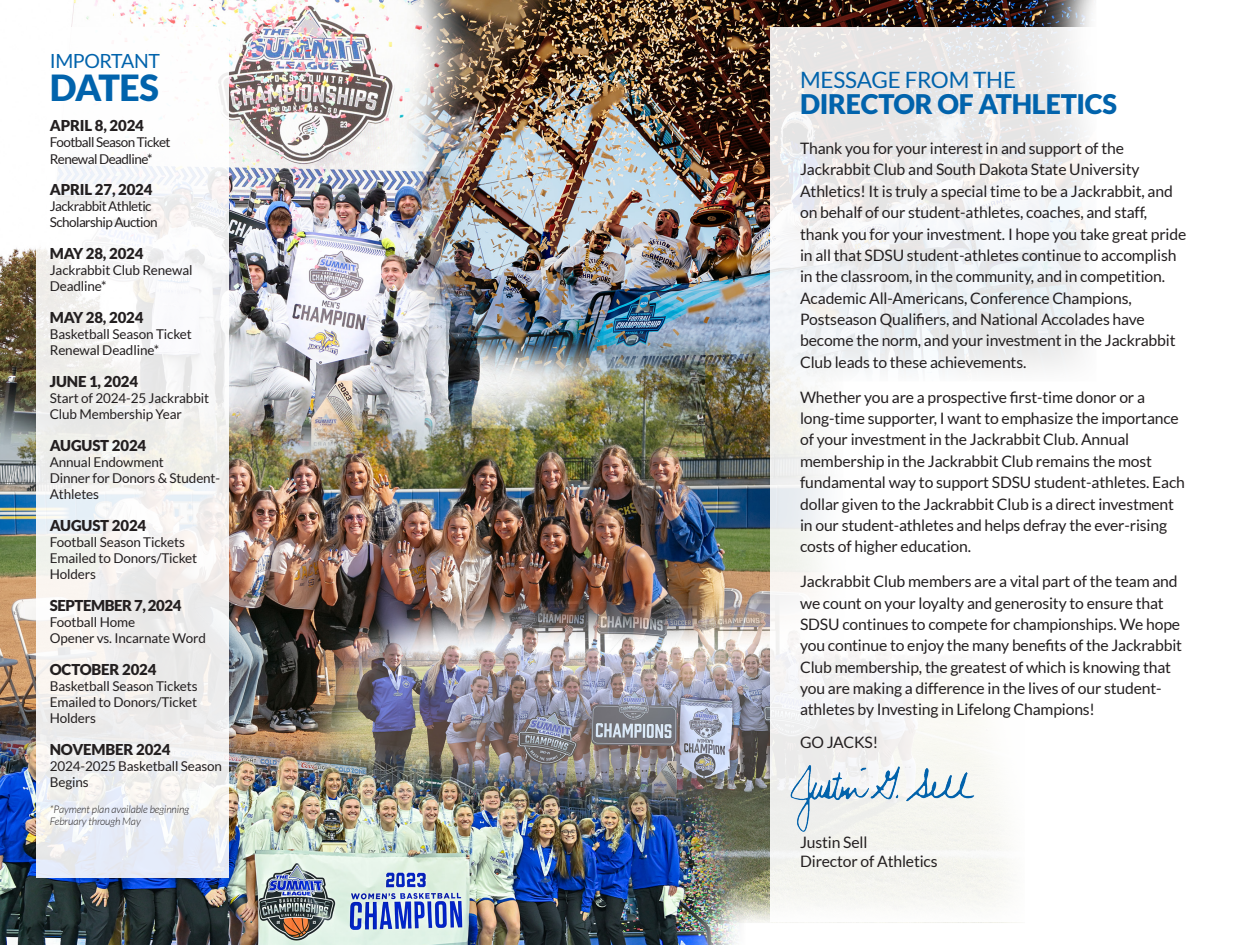
<style>
.page{position:relative;width:1242px;height:945px;background:#fff}
.page>*{position:absolute;margin:0;border:0;box-sizing:border-box;transform-origin:0 0}
.t1{font:900 36px "Lato";letter-spacing:-.025em;color:#0163ac}
.t2{font:900 27px "Lato";letter-spacing:-.01em;color:#0163ac}
.t3{font:22.5px "Lato";letter-spacing:-.01em;color:#0163ac}
.t4{font:19.5px "Lato";letter-spacing:-.02em;color:#0163ac}
.t5{font:15.75px/21.3px "Lato";letter-spacing:-.01em;color:#231f20}
.t6{font:900 15px "Lato";letter-spacing:-.01em;color:#231f20}
.t7{font:900 15px "Lato";letter-spacing:-.03em;color:#231f20}
.t8{font:13.5px/16.2px "Lato";letter-spacing:-.01em;color:#231f20}
.t9{font:13.5px/16.2px "Lato";letter-spacing:-.04em;color:#231f20}
.t10{font:italic 300 10.5px/12px "Lato";letter-spacing:-.01em;color:#231f20}
</style>
<div class="page">
<img style="left:0;top:0;width:1094px;height:945px">
<svg style="left:36px;top:27px;width:193px;height:850px"></svg>
<svg style="left:771px;top:27px;width:323px;height:895px"></svg>
<img style="left:777px;top:756px;width:209px;height:84px">
<p class="t4" style="left:50px;top:50px;width:112px">IMPORTANT</p>
<p class="t1" style="left:50px;top:67px;width:111px">DATES</p>
<p class="t6" style="left:50px;top:117px;width:96px">APRIL 8, 2024</p>
<p class="t9" style="left:50px;top:134px;width:122px">Football Season Ticket<br>Renewal Deadline*</p>
<p class="t6" style="left:50px;top:181px;width:104px">APRIL 27, 2024</p>
<p class="t9" style="left:50px;top:198px;width:109px">Jackrabbit Athletic<br>Scholarship Auction</p>
<p class="t6" style="left:50px;top:245px;width:95px">MAY 28, 2024</p>
<p class="t8" style="left:50px;top:262px;width:144px">Jackrabbit Club Renewal<br>Deadline*</p>
<p class="t6" style="left:50px;top:309px;width:95px">MAY 28, 2024</p>
<p class="t8" style="left:50px;top:326px;width:144px">Basketball Season Ticket<br>Renewal Deadline*</p>
<p class="t6" style="left:50px;top:372px;width:90px">JUNE 1, 2024</p>
<p class="t8" style="left:50px;top:390px;width:161px">Start of 2024-25 Jackrabbit<br>Club Membership Year</p>
<p class="t6" style="left:50px;top:436px;width:98px">AUGUST 2024</p>
<p class="t8" style="left:50px;top:454px;width:172px">Annual Endowment<br>Dinner for Donors &amp; Student-<br>Athletes</p>
<p class="t6" style="left:50px;top:516px;width:98px">AUGUST 2024</p>
<p class="t8" style="left:50px;top:534px;width:149px">Football Season Tickets<br>Emailed to Donors/Ticket<br>Holders</p>
<p class="t7" style="left:50px;top:597px;width:133px">SEPTEMBER 7, 2024</p>
<p class="t8" style="left:50px;top:614px;width:158px">Football Home<br>Opener vs. Incarnate Word</p>
<p class="t6" style="left:50px;top:660px;width:108px">OCTOBER 2024</p>
<p class="t8" style="left:50px;top:678px;width:149px;text-align:justify">Basketball Season Tickets Emailed to Donors/Ticket Holders</p>
<p class="t6" style="left:50px;top:741px;width:122px">NOVEMBER 2024</p>
<p class="t8" style="left:50px;top:758px;width:174px">2024-2025 Basketball Season<br>Begins</p>
<p class="t10" style="left:50px;top:803px;width:141px">*Payment plan available beginning<br>February through May</p>
<p class="t3" style="left:800px;top:68px;width:218px">MESSAGE FROM THE</p>
<p class="t2" style="left:800px;top:88px;width:318px">DIRECTOR OF ATHLETICS</p>
<p class="t5" style="left:800px;top:138px;width:388px">Thank you for your interest in and support of the Jackrabbit Club and South Dakota State University Athletics! It is truly a special time to be a Jackrabbit, and on behalf of our student-athletes, coaches, and staff, thank you for your investment. I hope you take great pride in all that SDSU student-athletes continue to accomplish in the classroom, in the community, and in competition.<br>Academic All-Americans, Conference Champions, Postseason Qualifiers, and National Accolades have become the norm, and your investment in the Jackrabbit Club leads to these achievements.</p>
<p class="t5" style="left:800px;top:386px;width:386px">Whether you are a prospective first-time donor or a long-time supporter, I want to emphasize the importance of your investment in the Jackrabbit Club. Annual membership in the Jackrabbit Club remains the most fundamental way to support SDSU student-athletes. Each dollar given to the Jackrabbit Club is a direct investment in our student-athletes and helps defray the ever-rising costs of higher education.</p>
<p class="t5" style="left:800px;top:571px;width:384px">Jackrabbit Club members are a vital part of the team and we count on your loyalty and generosity to ensure that SDSU continues to compete for championships. We hope you continue to enjoy the many benefits of the Jackrabbit Club membership, the greatest of which is knowing that you are making a difference in the lives of our student&shy;athletes by Investing in Lifelong Champions!</p>
<p class="t5" style="left:800px;top:731px;width:80px">GO JACKS!</p>
<p class="t5" style="left:800px;top:833px;width:139px;line-height:18.9px">Justin Sell<br>Director of Athletics</p>
</div>
